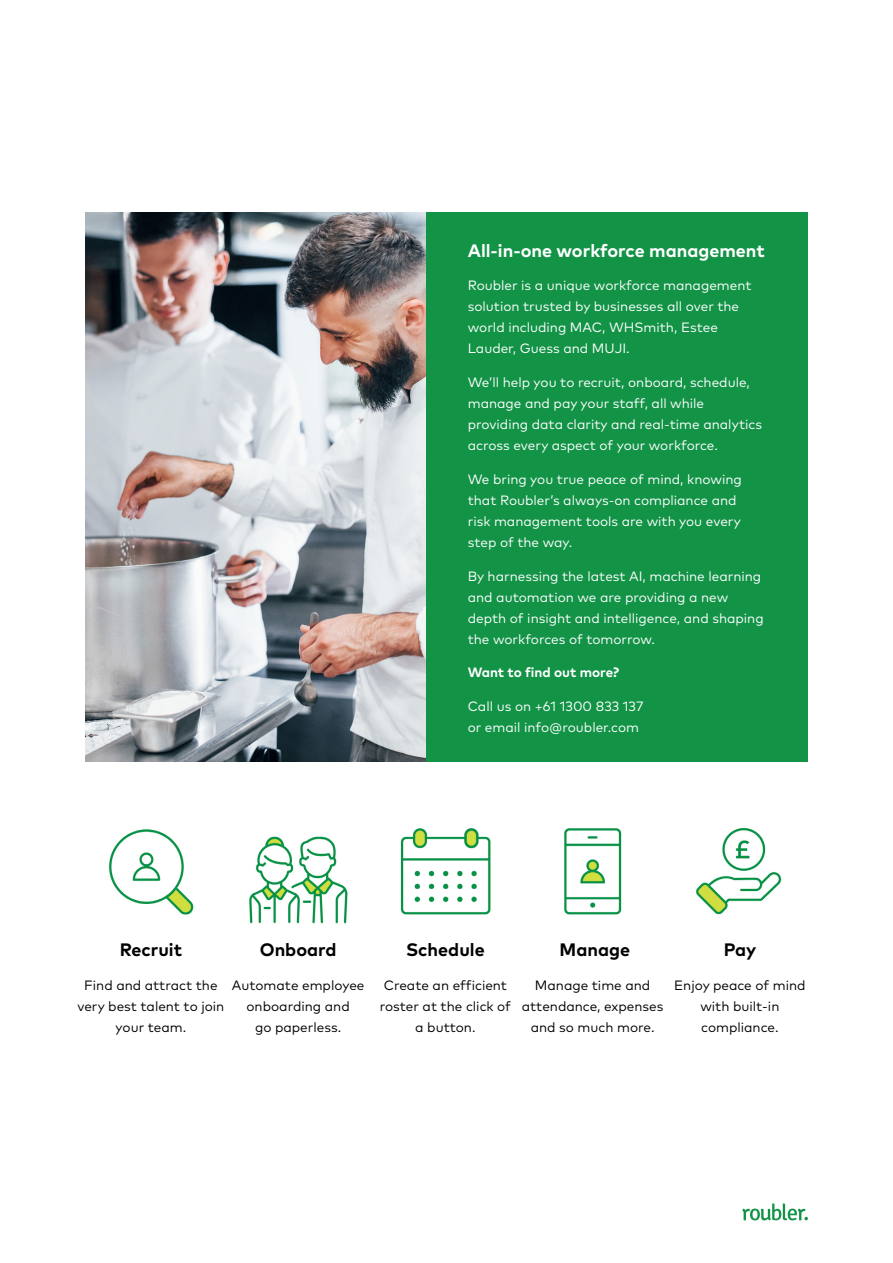
<style>
.page{position:relative;width:893px;height:1263px;background:#fff}
.page>*{position:absolute;margin:0;border:0;box-sizing:border-box;transform-origin:0 0}
.Sub_heads_black{font:700 18px "Mark Pro";color:#000}
.Sub_heads_black-2{font:700 18px "Mark Pro";color:#fff}
.Body{font:13.5px/21px "Mark Pro";color:#fff}
.Body-2{font:13.5px/21px "Mark Pro";color:#000;text-align:center}
.Body_white{font:13.5px/21px "Mark Pro";color:#fff}
.Body-3{font:700 13.5px "Mark Pro";color:#fff}
</style>
<div class="page">
<svg style="left:742px;top:1203px;width:66px;height:17px"></svg>
<div style="left:425px;top:213px;width:383px;height:549px;background:#129346"></div>
<img style="left:85px;top:213px;width:340px;height:549px">
<img style="left:564px;top:828px;width:58px;height:87px">
<img style="left:696px;top:827px;width:86px;height:88px">
<img style="left:109px;top:829px;width:85px;height:86px">
<img style="left:400px;top:828px;width:91px;height:87px">
<img style="left:249px;top:836px;width:99px;height:88px">
<p class="Sub_heads_black-2" style="left:468px;top:237px;width:299px">All-in-one workforce management</p>
<p class="Body" style="left:468px;top:274px;width:285px">Roubler is a unique workforce management solution trusted by businesses all over the world including MAC, WHSmith, Estee Lauder, Guess and MUJI.</p>
<p class="Body" style="left:468px;top:371px;width:296px">We’ll help you to recruit, onboard, schedule, manage and pay your staff, all while providing data clarity and real-time analytics across every aspect of your workforce.</p>
<p class="Body" style="left:468px;top:468px;width:276px">We bring you true peace of mind, knowing that Roubler’s always-on compliance and risk management tools are with you every step of the way.</p>
<p class="Body" style="left:468px;top:564px;width:297px">By harnessing the latest AI, machine learning and automation we are providing a new depth of insight and intelligence, and shaping the workforces of tomorrow.</p>
<p class="Body-3" style="left:468px;top:662px;width:153px">Want to find out more?</p>
<p class="Body_white" style="left:468px;top:695px;width:177px">Call us on +61 1300 833 137 or email info@roubler.com</p>
<p class="Sub_heads_black" style="left:120px;top:936px;width:64px">Recruit</p>
<p class="Body-2" style="left:77px;top:973px;width:149px">Find and attract the very best talent to join your team.</p>
<p class="Sub_heads_black" style="left:260px;top:936px;width:78px">Onboard</p>
<p class="Body-2" style="left:232px;top:973px;width:134px">Automate employee onboarding and<br>go paperless.</p>
<p class="Sub_heads_black" style="left:406px;top:936px;width:80px">Schedule</p>
<p class="Body-2" style="left:380px;top:973px;width:133px">Create an efficient roster at the click of a button.</p>
<p class="Sub_heads_black" style="left:560px;top:936px;width:72px">Manage</p>
<p class="Body-2" style="left:522px;top:973px;width:143px">Manage time and attendance, expenses and so much more.</p>
<p class="Sub_heads_black" style="left:724px;top:936px;width:34px">Pay</p>
<p class="Body-2" style="left:674px;top:973px;width:133px">Enjoy peace of mind with built-in compliance.</p>
</div>
